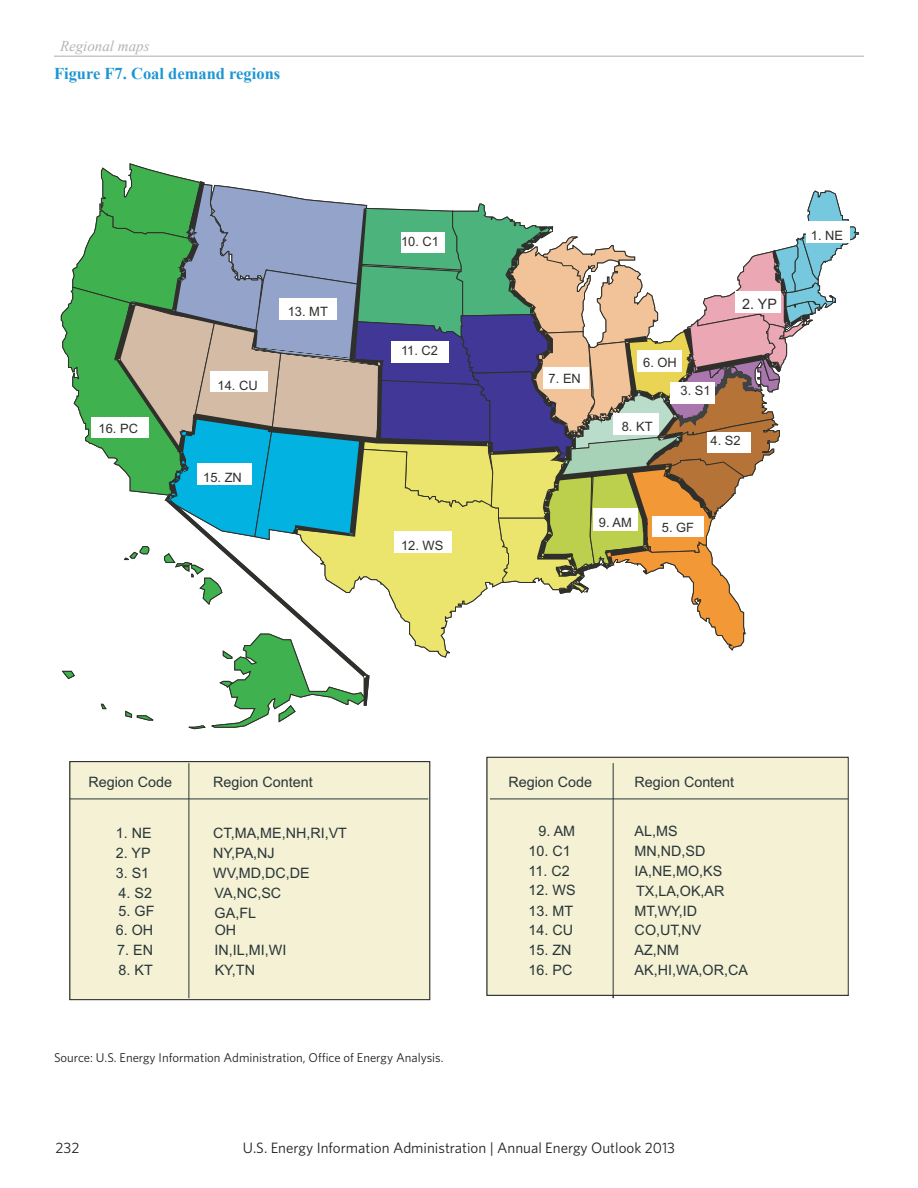
<style>
.page{position:relative;width:918px;height:1188px;background:#fff}
.page>*{position:absolute;margin:0;border:0;box-sizing:border-box;transform-origin:0 0}
.figure_title{font:700 16.5px "Times New Roman";color:#1d95d3}
.t1{font:15px "Whitney";color:#231f20}
.t2{font:italic 15px "Times New Roman";color:#b2b3b7}
.t3{font:14.4px/20.1px "Arial";color:#293638}
.t4{font:14.4px "Arial";color:#2f302b}
.t5{font:12.9px "Arial";color:#2f302b}
.Footnotes{font:12.75px "Whitney";color:#231f20}
</style>
<div class="page">
<hr style="left:54px;top:56px;width:810px;height:1px;background:#c7c8ca">
<div style="left:487px;top:757px;width:361px;height:238px;background:#f4f1d5"></div>
<div style="left:487px;top:757px;width:361px;height:238px;border:1px solid #2f302b"></div>
<div style="left:70px;top:762px;width:360px;height:238px;background:#f4f1d5"></div>
<div style="left:70px;top:761px;width:360px;height:239px;border:1px solid #2f302b"></div>
<hr style="left:70px;top:799px;width:358px;height:1px;background:#293638">
<hr style="left:613px;top:763px;width:1px;height:235px;background:#293638">
<hr style="left:490px;top:799px;width:358px;height:1px;background:#293638">
<hr style="left:189px;top:763px;width:1px;height:235px;background:#293638">
<svg style="left:61px;top:163px;width:798px;height:566px"></svg>
<div style="left:671px;top:382px;width:44px;height:21px;background:#fff"></div>
<div style="left:401px;top:233px;width:43px;height:20px;background:#fff"></div>
<p class="t2" style="left:60px;top:36px;width:91px">Regional maps</p>
<p class="figure_title" style="left:54px;top:62px;width:228px">Figure F7. Coal demand regions</p>
<p class="t5" style="left:99px;top:424px;width:41px">16. PC</p>
<p class="t5" style="left:218px;top:381px;width:42px">14. CU</p>
<p class="t5" style="left:288px;top:306px;width:42px">13. MT</p>
<p class="t5" style="left:203px;top:473px;width:40px">15. ZN</p>
<p class="t5" style="left:401px;top:236px;width:40px">10. C1</p>
<p class="t5" style="left:401px;top:345px;width:39px">11. C2</p>
<p class="t5" style="left:401px;top:540px;width:44px">12. WS</p>
<p class="t5" style="left:549px;top:374px;width:34px">7. EN</p>
<p class="t5" style="left:643px;top:358px;width:35px">6. OH</p>
<p class="t5" style="left:622px;top:421px;width:32px">8. KT</p>
<p class="t5" style="left:681px;top:385px;width:32px">3. S1</p>
<p class="t4" style="left:742px;top:298px;width:36px">2. YP</p>
<p class="t5" style="left:711px;top:435px;width:32px">4. S2</p>
<p class="t5" style="left:599px;top:517px;width:34px">9. AM</p>
<p class="t5" style="left:662px;top:523px;width:34px">5. GF</p>
<p class="t5" style="left:811px;top:230px;width:34px">1. NE</p>
<p class="t3" style="left:89px;top:774px;width:85px">Region Code</p>
<p class="t3" style="left:213px;top:774px;width:101px">Region Content</p>
<p class="t3" style="left:509px;top:774px;width:85px">Region Code</p>
<p class="t3" style="left:635px;top:774px;width:101px">Region Content</p>
<p class="t3" style="left:116px;top:824px;width:37px">1. NE</p>
<p class="t3" style="left:116px;top:864px;width:35px">3. S1</p>
<p class="t3" style="left:119px;top:884px;width:35px">4. S2</p>
<p class="t3" style="left:119px;top:903px;width:37px">5. GF</p>
<p class="t3" style="left:116px;top:921px;width:39px">6. OH</p>
<p class="t3" style="left:117px;top:941px;width:37px">7. EN</p>
<p class="t3" style="left:116px;top:844px;width:36px">2. YP</p>
<p class="t3" style="left:213px;top:824px;width:135px">CT,MA,ME,NH,RI,VT</p>
<p class="t3" style="left:213px;top:844px;width:63px">NY,PA,NJ</p>
<p class="t3" style="left:215px;top:884px;width:68px">VA,NC,SC<br>GA,FL</p>
<p class="t3" style="left:215px;top:941px;width:73px">IN,IL,MI,WI</p>
<p class="t3" style="left:213px;top:864px;width:98px">WV,MD,DC,DE</p>
<p class="t3" style="left:215px;top:921px;width:23px">OH</p>
<p class="t3" style="left:539px;top:822px;width:38px">9. AM</p>
<p class="t3" style="left:529px;top:863px;width:43px">11. C2</p>
<p class="t3" style="left:529px;top:881px;width:49px">12. WS</p>
<p class="t3" style="left:529px;top:903px;width:46px">13. MT</p>
<p class="t3" style="left:529px;top:921px;width:46px">14. CU</p>
<p class="t3" style="left:529px;top:941px;width:45px">15. ZN</p>
<p class="t3" style="left:529px;top:842px;width:44px">10. C1</p>
<p class="t3" style="left:635px;top:822px;width:91px">AL,MS<br>MN,ND,SD<br>IA,NE,MO,KS<br>TX,LA,OK,AR<br>MT,WY,ID</p>
<p class="t3" style="left:635px;top:921px;width:68px">CO,UT,NV<br>AZ,NM</p>
<p class="t3" style="left:119px;top:961px;width:36px">8. KT</p>
<p class="t3" style="left:215px;top:961px;width:42px">KY,TN</p>
<p class="t3" style="left:529px;top:961px;width:45px">16. PC</p>
<p class="t3" style="left:635px;top:961px;width:115px">AK,HI,WA,OR,CA</p>
<p class="Footnotes" style="left:54px;top:1049px;width:391px">Source: U.S. Energy Information Administration, Office of Energy Analysis.</p>
<p class="t1" style="left:56px;top:1138px;width:25px">232</p>
<p class="t1" style="left:243px;top:1138px;width:434px">U.S. Energy Information Administration | Annual Energy Outlook 2013</p>
</div>
